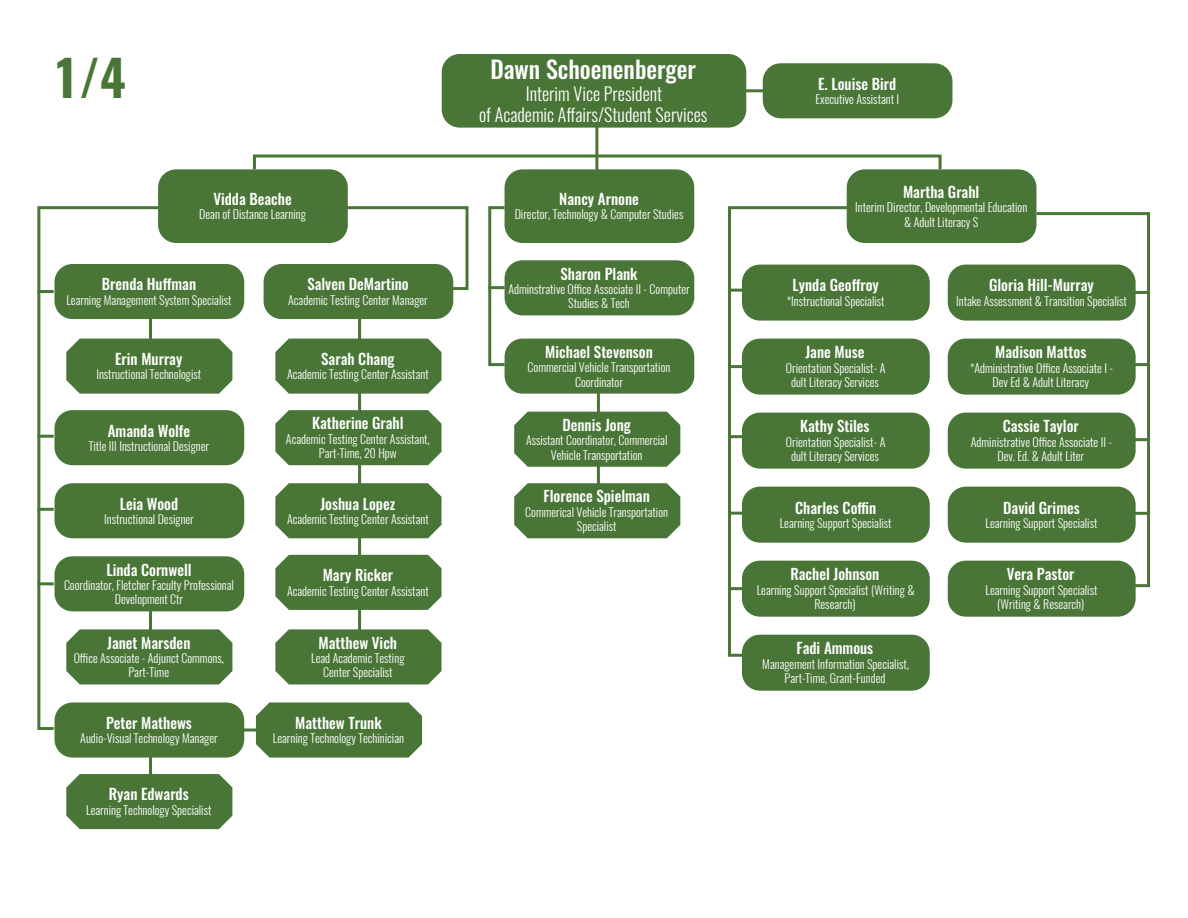
<style>
.page{position:relative;width:1188px;height:918px;background:#fff}
.page>*{position:absolute;margin:0;border:0;box-sizing:border-box;transform-origin:0 0}
.t1{font:700 49.5px "Oswald";color:#497637}
.t2{font:500 24px "Oswald";color:#fff}
.t3{font:300 18px/21.6px "Oswald";color:#fff;text-align:center}
.t4{font:500 15px "Oswald";color:#fff}
.t5{font:300 12px/14.4px "Oswald";color:#fff;text-align:center}
</style>
<div class="page">
<hr style="left:595px;top:99px;width:3px;height:77px;background:#497637">
<div style="left:442px;top:54px;width:304px;height:74px;background:#497637;border-radius:18px"></div>
<div style="left:253px;top:155px;width:689px;height:16px;border:3px solid #497637"></div>
<div style="left:763px;top:63px;width:189px;height:55px;background:#497637;border-radius:18px"></div>
<div style="left:505px;top:169px;width:189px;height:74px;background:#497637;border-radius:18px"></div>
<div style="left:158px;top:169px;width:190px;height:74px;background:#497637;border-radius:18px"></div>
<svg style="left:338px;top:205px;width:131px;height:87px"></svg>
<hr style="left:736px;top:89px;width:31px;height:3px;background:#497637">
<hr style="left:358px;top:315px;width:3px;height:325px;background:#497637">
<div style="left:55px;top:264px;width:189px;height:55px;background:#497637;border-radius:18px"></div>
<div style="left:55px;top:410px;width:189px;height:55px;background:#497637;border-radius:18px"></div>
<div style="left:55px;top:483px;width:189px;height:55px;background:#497637;border-radius:18px"></div>
<div style="left:264px;top:264px;width:189px;height:55px;background:#497637;border-radius:18px"></div>
<div style="left:55px;top:556px;width:189px;height:55px;background:#497637;border-radius:18px"></div>
<div style="left:55px;top:702px;width:189px;height:56px;background:#497637;border-radius:18px"></div>
<svg style="left:37px;top:205px;width:131px;height:527px"></svg>
<hr style="left:37px;top:290px;width:17px;height:3px;background:#497637">
<hr style="left:37px;top:435px;width:17px;height:3px;background:#497637">
<hr style="left:37px;top:582px;width:17px;height:3px;background:#497637">
<hr style="left:37px;top:508px;width:17px;height:3px;background:#497637">
<div style="left:66px;top:339px;width:166px;height:55px;background:#497637"></div>
<div style="left:275px;top:339px;width:167px;height:55px;background:#497637"></div>
<div style="left:275px;top:410px;width:167px;height:55px;background:#497637"></div>
<div style="left:275px;top:483px;width:167px;height:55px;background:#497637"></div>
<div style="left:275px;top:555px;width:167px;height:55px;background:#497637"></div>
<div style="left:275px;top:629px;width:167px;height:55px;background:#497637"></div>
<div style="left:66px;top:629px;width:166px;height:55px;background:#497637"></div>
<div style="left:66px;top:774px;width:166px;height:55px;background:#497637"></div>
<svg style="left:256px;top:702px;width:166px;height:56px;background:#537d42"></svg>
<hr style="left:149px;top:315px;width:3px;height:33px;background:#497637">
<hr style="left:149px;top:608px;width:3px;height:32px;background:#497637">
<hr style="left:149px;top:753px;width:3px;height:32px;background:#497637">
<hr style="left:232px;top:729px;width:53px;height:3px;background:#497637">
<div style="left:488px;top:206px;width:18px;height:160px;border:3px solid #497637"></div>
<hr style="left:488px;top:286px;width:17px;height:3px;background:#497637">
<div style="left:505px;top:260px;width:189px;height:55px;background:#497637;border-radius:18px"></div>
<hr style="left:597px;top:388px;width:3px;height:142px;background:#497637">
<div style="left:505px;top:339px;width:189px;height:55px;background:#497637;border-radius:18px"></div>
<div style="left:514px;top:412px;width:166px;height:55px;background:#497637"></div>
<div style="left:514px;top:483px;width:166px;height:55px;background:#497637"></div>
<svg style="left:728px;top:205px;width:132px;height:453px"></svg>
<div style="left:847px;top:169px;width:189px;height:74px;background:#497637;border-radius:18px"></div>
<hr style="left:728px;top:289px;width:16px;height:3px;background:#497637">
<hr style="left:728px;top:435px;width:16px;height:3px;background:#497637">
<hr style="left:728px;top:587px;width:16px;height:3px;background:#497637">
<hr style="left:728px;top:365px;width:16px;height:3px;background:#497637">
<hr style="left:728px;top:512px;width:16px;height:3px;background:#497637">
<svg style="left:1033px;top:211px;width:117px;height:377px"></svg>
<div style="left:742px;top:265px;width:188px;height:56px;background:#497637;border-radius:18px"></div>
<div style="left:948px;top:265px;width:188px;height:56px;background:#497637;border-radius:18px"></div>
<div style="left:742px;top:339px;width:188px;height:56px;background:#497637;border-radius:18px"></div>
<div style="left:948px;top:339px;width:188px;height:56px;background:#497637;border-radius:18px"></div>
<div style="left:742px;top:413px;width:188px;height:56px;background:#497637;border-radius:18px"></div>
<div style="left:948px;top:413px;width:188px;height:56px;background:#497637;border-radius:18px"></div>
<div style="left:742px;top:487px;width:188px;height:56px;background:#497637;border-radius:18px"></div>
<div style="left:948px;top:487px;width:188px;height:56px;background:#497637;border-radius:18px"></div>
<div style="left:742px;top:561px;width:188px;height:56px;background:#497637;border-radius:18px"></div>
<div style="left:948px;top:561px;width:188px;height:56px;background:#497637;border-radius:18px"></div>
<div style="left:742px;top:635px;width:188px;height:56px;background:#497637;border-radius:18px"></div>
<h1 class="t1" style="left:53px;top:43px;width:75px">1/4</h1>
<p class="t4" style="left:213px;top:191px;width:80px">Vidda Beache</p>
<p class="t5" style="left:199px;top:207px;width:108px">Dean of Distance Learning</p>
<p class="t4" style="left:102px;top:276px;width:96px">Brenda Hufman</p>
<p class="t5" style="left:66px;top:293px;width:167px">Learning Management System Specialist</p>
<p class="t4" style="left:115px;top:351px;width:69px">Erin Murray</p>
<p class="t5" style="left:96px;top:367px;width:106px">Instructional Technologist</p>
<p class="t4" style="left:108px;top:423px;width:84px">Amanda Wolfe</p>
<p class="t5" style="left:89px;top:439px;width:122px">Title III Instructional Designer</p>
<p class="t4" style="left:120px;top:496px;width:60px">Leia Wood</p>
<p class="t5" style="left:104px;top:512px;width:91px">Instructional Designer</p>
<p class="t4" style="left:106px;top:562px;width:87px">Linda Cornwell</p>
<p class="t5" style="left:64px;top:578px;width:172px">Coordinator, Fletcher Faculty Professional<br>Development Ctr</p>
<p class="t4" style="left:107px;top:635px;width:85px">Janet Marsden</p>
<p class="t5" style="left:74px;top:651px;width:152px">Office Associate - Adjunct Commons,<br>Part-Time</p>
<p class="t4" style="left:106px;top:715px;width:87px">Peter Mathews</p>
<p class="t5" style="left:80px;top:731px;width:139px">Audio-Visual Technology Manager</p>
<p class="t4" style="left:109px;top:787px;width:81px">Ryan Edwards</p>
<p class="t5" style="left:86px;top:803px;width:127px">Learning Technology Specialist</p>
<p class="t4" style="left:307px;top:276px;width:103px">Salven DeMartino</p>
<p class="t5" style="left:288px;top:293px;width:141px">Academic Testing Center Manager</p>
<p class="t4" style="left:321px;top:351px;width:75px">Sarah Chang</p>
<p class="t5" style="left:287px;top:367px;width:143px">Academic Testing Center Assistant</p>
<p class="t4" style="left:312px;top:415px;width:93px">Katherine Grahl</p>
<p class="t5" style="left:286px;top:432px;width:145px">Academic Testing Center Assistant,<br>Part-Time, 20 Hpw</p>
<p class="t4" style="left:320px;top:496px;width:76px">Joshua Lopez</p>
<p class="t5" style="left:287px;top:512px;width:143px">Academic Testing Center Assistant</p>
<p class="t4" style="left:323px;top:567px;width:72px">Mary Ricker</p>
<p class="t5" style="left:287px;top:584px;width:143px">Academic Testing Center Assistant</p>
<p class="t4" style="left:319px;top:635px;width:80px">Matthew Vich</p>
<p class="t5" style="left:311px;top:651px;width:95px">Lead Academic Testing<br>Center Specialist</p>
<p class="t4" style="left:295px;top:715px;width:88px">Matthew Trunk</p>
<p class="t5" style="left:273px;top:731px;width:133px">Learning Technology Techinician</p>
<h2 class="t2" style="left:490px;top:57px;width:207px">Dawn Schoenenberger</h2>
<h3 class="t3" style="left:479px;top:82px;width:230px">Interim Vice President<br>of Academic Affairs/Student Services</h3>
<p class="t4" style="left:559px;top:191px;width:81px">Nancy Arnone</p>
<p class="t5" style="left:515px;top:207px;width:170px">Director, Technology &amp; Computer Studies</p>
<p class="t4" style="left:560px;top:266px;width:79px">Sharon Plank</p>
<p class="t5" style="left:508px;top:282px;width:183px">Adminstrative Office Associate II - Computer<br>Studies &amp; Tech</p>
<p class="t4" style="left:545px;top:344px;width:109px">Michael Stevenson</p>
<p class="t5" style="left:528px;top:360px;width:144px">Commercial Vehicle Transportation<br>Coordinator</p>
<p class="t4" style="left:562px;top:417px;width:70px">Dennis Jong</p>
<p class="t5" style="left:526px;top:433px;width:143px">Assistant Coordinator, Commercial<br>Vehicle Transportation</p>
<p class="t4" style="left:544px;top:489px;width:108px">Florence Spielman</p>
<p class="t5" style="left:525px;top:505px;width:144px">Commerical Vehicle Transportation<br>Specialist</p>
<p class="t4" style="left:818px;top:76px;width:80px">E. Louise Bird</p>
<p class="t5" style="left:815px;top:92px;width:85px">Executive Assistant I</p>
<p class="t4" style="left:903px;top:184px;width:78px">Martha Grahl</p>
<p class="t5" style="left:855px;top:200px;width:174px">Interim Director, Developmental Education &amp; Adult Literacy S</p>
<p class="t4" style="left:793px;top:278px;width:88px">Lynda Geofroy</p>
<p class="t5" style="left:787px;top:294px;width:99px">*Instructional Specialist</p>
<p class="t4" style="left:805px;top:344px;width:61px">Jane Muse</p>
<p class="t5" style="left:786px;top:361px;width:101px">Orientation Specialist- A dult Literacy Services</p>
<p class="t4" style="left:800px;top:418px;width:71px">Kathy Stiles</p>
<p class="t5" style="left:786px;top:435px;width:101px">Orientation Specialist- A dult Literacy Services</p>
<p class="t4" style="left:795px;top:500px;width:83px">Charles Cofn</p>
<p class="t5" style="left:780px;top:516px;width:113px">Learning Support Specialist</p>
<p class="t4" style="left:790px;top:566px;width:91px">Rachel Johnson</p>
<p class="t5" style="left:757px;top:583px;width:159px">Learning Support Specialist (Writing &amp;<br>Research)</p>
<p class="t4" style="left:797px;top:640px;width:78px">Fadi Ammous</p>
<p class="t5" style="left:762px;top:657px;width:148px">Management Information Specialist,<br>Part-Time, Grant-Funded</p>
<p class="t4" style="left:989px;top:278px;width:106px">Gloria Hill-Murray</p>
<p class="t5" style="left:956px;top:294px;width:172px">Intake Assessment &amp; Transition Specialist</p>
<p class="t4" style="left:995px;top:344px;width:93px">Madison Mattos</p>
<p class="t5" style="left:970px;top:361px;width:145px">*Administrative Office Associate I -<br>Dev Ed &amp; Adult Literacy</p>
<p class="t4" style="left:1003px;top:418px;width:78px">Cassie Taylor</p>
<p class="t5" style="left:971px;top:435px;width:143px">Administrative Office Associate II -<br>Dev. Ed. &amp; Adult Liter</p>
<p class="t4" style="left:1003px;top:500px;width:78px">David Grimes</p>
<p class="t5" style="left:986px;top:516px;width:113px">Learning Support Specialist</p>
<p class="t4" style="left:1007px;top:566px;width:69px">Vera Pastor</p>
<p class="t5" style="left:986px;top:583px;width:113px">Learning Support Specialist (Writing &amp; Research)</p>
</div>
